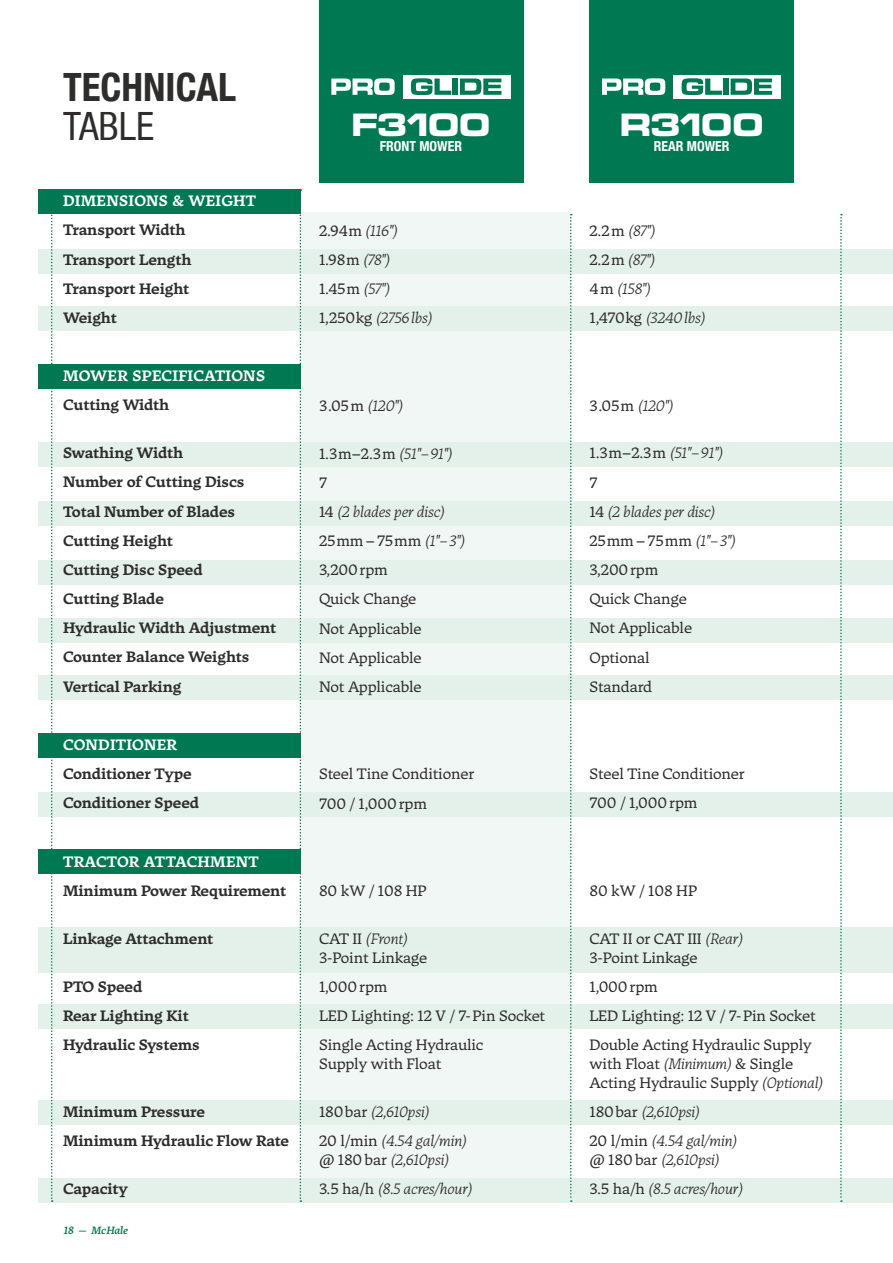
<style>
.page{position:relative;width:893px;height:1263px;background:#fff}
.page>*{position:absolute;margin:0;border:0;box-sizing:border-box;transform-origin:0 0}
.t1{font:700 condensed 39px/39px "Helvetica Neue";color:#2e2d2c}
.body{font:33.6px "Microgramma D Bold Exte";letter-spacing:-.06em;color:#fff}
.t2{font:15px/18.8px "Tuna";letter-spacing:-.01em;color:#2e2d2c}
.t3{font:700 15px "Tuna";letter-spacing:-.01em;color:#2e2d2c}
.t4{font:italic 300 15px/18.8px "Tuna";letter-spacing:-.01em;color:#2e2d2c}
.t5{font:700 15px "Tuna";letter-spacing:.02em;color:#fff}
.body-2{font:700 condensed 13.8px "Helvetica Neue LT Com";color:#fff}
.t6{font:italic 500 10.5px "Tuna";letter-spacing:-.015em;color:#007953}
.s1{font-family:"Helvetica Neue LT Com";font-weight:400}
.s2{font-weight:400;font-style:normal}
.s3{font-weight:300;font-style:italic}
</style>
<div class="page">
<div style="left:300px;top:213px;width:271px;height:990px;background:#f1f7f4"></div>
<div style="left:38px;top:675px;width:855px;height:25px;background:#e4f1eb"></div>
<div style="left:38px;top:792px;width:855px;height:25px;background:#e4f1eb"></div>
<div style="left:38px;top:249px;width:855px;height:25px;background:#e4f1eb"></div>
<div style="left:38px;top:306px;width:855px;height:25px;background:#e4f1eb"></div>
<div style="left:38px;top:442px;width:855px;height:25px;background:#e4f1eb"></div>
<div style="left:38px;top:501px;width:855px;height:25px;background:#e4f1eb"></div>
<div style="left:38px;top:560px;width:855px;height:25px;background:#e4f1eb"></div>
<div style="left:38px;top:618px;width:855px;height:24px;background:#e4f1eb"></div>
<div style="left:38px;top:927px;width:855px;height:45px;background:#e4f1eb"></div>
<div style="left:38px;top:1004px;width:855px;height:25px;background:#e4f1eb"></div>
<div style="left:38px;top:1100px;width:855px;height:25px;background:#e4f1eb"></div>
<div style="left:38px;top:1178px;width:855px;height:25px;background:#e4f1eb"></div>
<div style="left:38px;top:733px;width:262px;height:25px;background:#007953"></div>
<div style="left:38px;top:189px;width:262px;height:25px;background:#007953"></div>
<div style="left:38px;top:364px;width:262px;height:25px;background:#007953"></div>
<div style="left:38px;top:849px;width:262px;height:25px;background:#007953"></div>
<svg style="left:840px;top:214px;width:2px;height:988px"></svg>
<svg style="left:300px;top:189px;width:1px;height:1013px"></svg>
<svg style="left:51px;top:214px;width:2px;height:988px"></svg>
<svg style="left:570px;top:214px;width:2px;height:988px"></svg>
<div style="left:590px;top:0;width:204px;height:182px;background:#007953"></div>
<div style="left:319px;top:0;width:204px;height:182px;background:#007953"></div>
<div style="left:403px;top:75px;width:108px;height:24px;background:#fff"></div>
<svg style="left:331px;top:78px;width:64px;height:17px"></svg>
<svg style="left:411px;top:78px;width:40px;height:17px"></svg>
<div style="left:452px;top:79px;width:6px;height:16px;background:#007953"></div>
<svg style="left:460px;top:79px;width:41px;height:16px"></svg>
<div style="left:674px;top:75px;width:107px;height:24px;background:#fff"></div>
<svg style="left:602px;top:78px;width:63px;height:17px"></svg>
<svg style="left:682px;top:78px;width:40px;height:17px"></svg>
<div style="left:723px;top:79px;width:5px;height:16px;background:#007953"></div>
<svg style="left:731px;top:79px;width:41px;height:16px"></svg>
<p class="t1" style="left:63px;top:65px;width:175px">TECHNICAL<br><span class="s1">TABLE</span></p>
<p class="t5" style="left:63px;top:191px;width:195px">DIMENSIONS &amp; WEIGHT</p>
<p class="t3" style="left:63px;top:221px;width:124px">Transport Width</p>
<p class="t3" style="left:63px;top:250px;width:130px">Transport Length</p>
<p class="t3" style="left:63px;top:279px;width:128px">Transport Height</p>
<p class="t3" style="left:63px;top:308px;width:55px">Weight</p>
<p class="t5" style="left:63px;top:366px;width:204px">MOWER SPECIFICATIONS</p>
<p class="t3" style="left:63px;top:396px;width:108px">Cutting Width</p>
<p class="t3" style="left:63px;top:444px;width:122px">Swathing Width</p>
<p class="t3" style="left:63px;top:473px;width:183px">Number of Cutting Discs</p>
<p class="t3" style="left:63px;top:502px;width:174px">Total Number of Blades</p>
<p class="t3" style="left:63px;top:531px;width:111px">Cutting Height</p>
<p class="t3" style="left:63px;top:560px;width:141px">Cutting Disc Speed</p>
<p class="t3" style="left:63px;top:589px;width:102px">Cutting Blade</p>
<p class="t3" style="left:63px;top:618px;width:215px">Hydraulic Width Adjustment</p>
<p class="t3" style="left:63px;top:648px;width:188px">Counter Balance Weights</p>
<p class="t3" style="left:63px;top:677px;width:120px">Vertical Parking</p>
<p class="t5" style="left:63px;top:735px;width:116px">CONDITIONER</p>
<p class="t3" style="left:63px;top:764px;width:130px">Conditioner Type</p>
<p class="t3" style="left:63px;top:793px;width:138px">Conditioner Speed</p>
<p class="t5" style="left:63px;top:852px;width:197px">TRACTOR ATTACHMENT</p>
<p class="t3" style="left:63px;top:881px;width:225px">Minimum Power Requirement</p>
<p class="t3" style="left:63px;top:929px;width:152px">Linkage Attachment</p>
<p class="t3" style="left:63px;top:977px;width:81px">PTO Speed</p>
<p class="t3" style="left:63px;top:1006px;width:127px">Rear Lighting Kit</p>
<p class="t3" style="left:63px;top:1035px;width:138px">Hydraulic Systems</p>
<p class="t3" style="left:63px;top:1102px;width:143px">Minimum Pressure</p>
<p class="t3" style="left:63px;top:1131px;width:228px">Minimum Hydraulic Flow Rate</p>
<p class="t3" style="left:63px;top:1179px;width:67px">Capacity</p>
<p class="t6" style="left:64px;top:1223px;width:66px">18 — McHale</p>
<p class="body" style="left:352px;top:102px;width:140px">F3100</p>
<p class="body" style="left:620px;top:102px;width:145px">R3100</p>
<p class="body-2" style="left:380px;top:138px;width:84px">FRONT MOWER</p>
<p class="body-2" style="left:654px;top:138px;width:77px">REAR MOWER</p>
<p class="t4" style="left:319px;top:221px;width:81px"><span class="s2">2.94m</span> (116")</p>
<p class="t2" style="left:319px;top:250px;width:73px">1.98m <span class="s3">(78")</span></p>
<p class="t2" style="left:319px;top:279px;width:73px">1.45m <span class="s3">(57")</span></p>
<p class="t4" style="left:319px;top:308px;width:115px"><span class="s2">1,250kg</span> (2756lbs)</p>
<p class="t4" style="left:319px;top:396px;width:86px"><span class="s2">3.05m</span> (120")</p>
<p class="t2" style="left:319px;top:444px;width:136px">1.3m–2.3m <span class="s3">(51"–91")</span></p>
<p class="t2" style="left:319px;top:473px;width:10px">7</p>
<p class="t4" style="left:319px;top:502px;width:128px"><span class="s2">14</span> (2 blades per disc)</p>
<p class="t2" style="left:319px;top:531px;width:148px">25mm – 75mm <span class="s3">(1"–3")</span></p>
<p class="t2" style="left:319px;top:561px;width:70px">3,200rpm</p>
<p class="t2" style="left:319px;top:590px;width:99px">Quick Change</p>
<p class="t2" style="left:319px;top:619px;width:104px">Not Applicable</p>
<p class="t2" style="left:319px;top:648px;width:104px">Not Applicable</p>
<p class="t2" style="left:319px;top:677px;width:104px">Not Applicable</p>
<p class="t2" style="left:319px;top:765px;width:157px">Steel Tine Conditioner</p>
<p class="t2" style="left:319px;top:794px;width:110px">700 / 1,000 rpm</p>
<p class="t2" style="left:319px;top:881px;width:109px">80 kW / 108 HP</p>
<p class="t2" style="left:319px;top:929px;width:110px">CAT II <span class="s3">(Front)<br></span>3-Point Linkage</p>
<p class="t2" style="left:319px;top:977px;width:70px">1,000 rpm</p>
<p class="t2" style="left:319px;top:1006px;width:228px">LED Lighting: 12 V / 7- Pin Socket</p>
<p class="t2" style="left:319px;top:1035px;width:166px">Single Acting Hydraulic<br>Supply with Float</p>
<p class="t4" style="left:319px;top:1102px;width:112px"><span class="s2">180bar</span> (2,610psi)</p>
<p class="t4" style="left:319px;top:1131px;width:150px"><span class="s2">20 l/min</span> (4.54 gal/min) <span class="s2">@ 180 bar</span> (2,610psi)</p>
<p class="t4" style="left:319px;top:1179px;width:156px"><span class="s2">3.5 ha/h</span> (8.5 acres/hour)</p>
<p class="t4" style="left:589px;top:221px;width:68px"><span class="s2">2.2m</span> (87")</p>
<p class="t4" style="left:589px;top:250px;width:68px"><span class="s2">2.2m</span> (87")</p>
<p class="t4" style="left:589px;top:279px;width:63px"><span class="s2">4m</span> (158")</p>
<p class="t4" style="left:589px;top:308px;width:118px"><span class="s2">1,470kg</span> (3240lbs)</p>
<p class="t4" style="left:589px;top:396px;width:86px"><span class="s2">3.05m</span> (120")</p>
<p class="t2" style="left:589px;top:444px;width:136px">1.3m–2.3m <span class="s3">(51"–91")</span></p>
<p class="t2" style="left:589px;top:473px;width:10px">7</p>
<p class="t4" style="left:589px;top:502px;width:128px"><span class="s2">14</span> (2 blades per disc)</p>
<p class="t2" style="left:589px;top:531px;width:148px">25mm – 75mm <span class="s3">(1"–3")</span></p>
<p class="t2" style="left:589px;top:560px;width:70px">3,200rpm</p>
<p class="t2" style="left:589px;top:590px;width:99px">Quick Change</p>
<p class="t2" style="left:589px;top:619px;width:104px">Not Applicable</p>
<p class="t2" style="left:589px;top:648px;width:62px">Optional</p>
<p class="t2" style="left:589px;top:677px;width:64px">Standard</p>
<p class="t2" style="left:589px;top:765px;width:157px">Steel Tine Conditioner</p>
<p class="t2" style="left:589px;top:794px;width:110px">700 / 1,000 rpm</p>
<p class="t2" style="left:589px;top:881px;width:109px">80 kW / 108 HP</p>
<p class="t2" style="left:589px;top:929px;width:156px">CAT II or CAT III <span class="s3">(Rear)<br></span>3-Point Linkage</p>
<p class="t2" style="left:589px;top:977px;width:70px">1,000 rpm</p>
<p class="t2" style="left:589px;top:1006px;width:228px">LED Lighting: 12 V / 7- Pin Socket</p>
<p class="t2" style="left:589px;top:1035px;width:236px">Double Acting Hydraulic Supply with Float <span class="s3">(Minimum)</span> &amp; Single<br>Acting Hydraulic Supply <span class="s3">(Optional)</span></p>
<p class="t4" style="left:589px;top:1102px;width:112px"><span class="s2">180bar</span> (2,610psi)</p>
<p class="t4" style="left:589px;top:1131px;width:150px"><span class="s2">20 l/min</span> (4.54 gal/min) <span class="s2">@ 180 bar</span> (2,610psi)</p>
<p class="t4" style="left:589px;top:1179px;width:156px"><span class="s2">3.5 ha/h</span> (8.5 acres/hour)</p>
</div>
